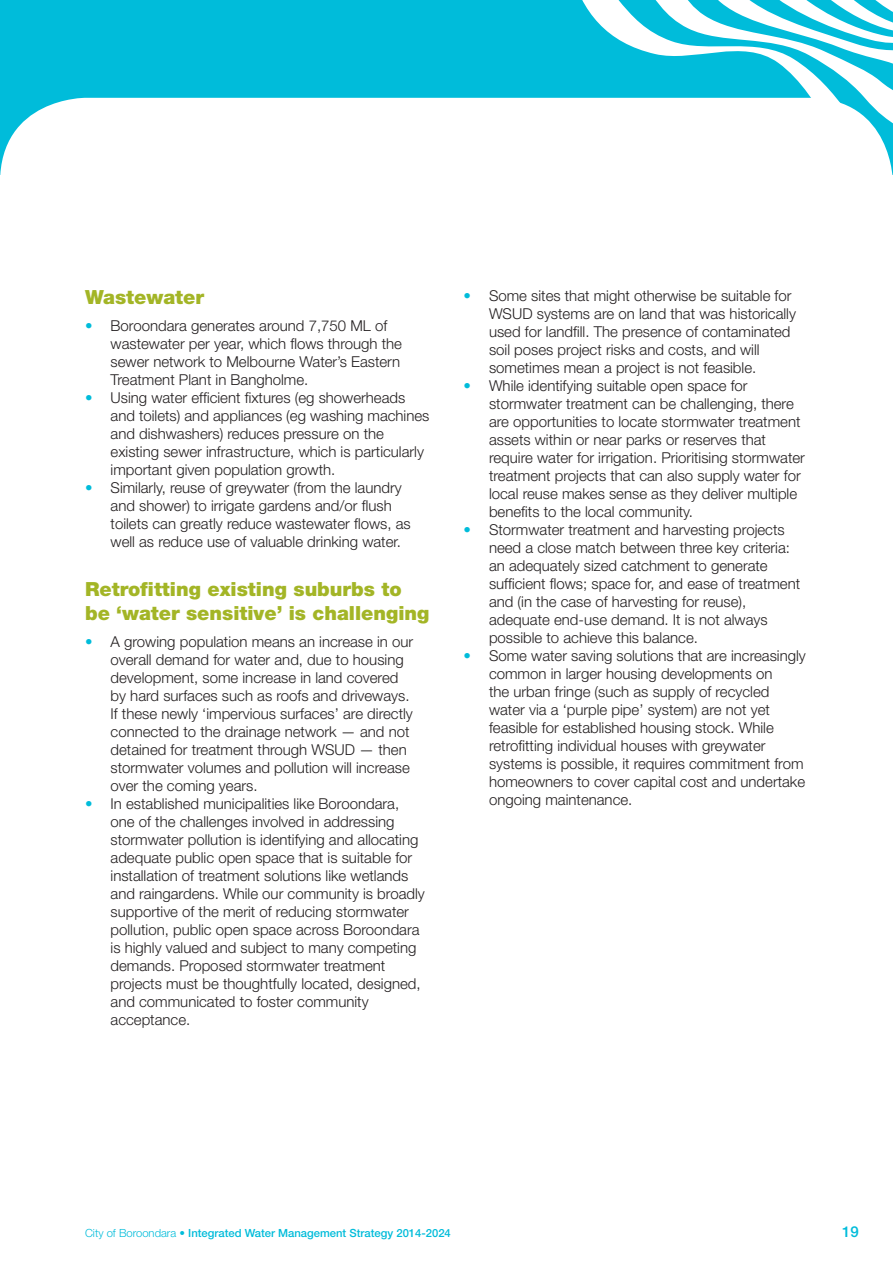
<style>
.page{position:relative;width:893px;height:1263px;background:#fff}
.page>*{position:absolute;margin:0;border:0;box-sizing:border-box;transform-origin:0 0}
.t1{font:900 19.5px/23.4px "Helvetica Neue";color:#a3b526}
.t2{font:300 15px/18px "Helvetica Neue";color:#231f20}
.t3{font:500 15px "Helvetica Neue";color:#00bcda}
.t4{font:500 11.25px "Helvetica Neue";color:#00bcda}
.s1{color:#00bcda}
.s2{font-weight:300}
</style>
<div class="page">
<svg style="left:0;top:0;width:893px;height:98px;background:#20c4de"></svg>
<svg style="left:0;top:98px;width:893px;height:77px"></svg>
<h1 class="t1" style="left:85px;top:285px;width:121px">Wastewater</h1>
<p class="t2" style="left:111px;top:316px;width:293px;text-indent:-26px"><span class="s1">•</span> Boroondara generates around 7,750 ML of wastewater per year, which flows through the sewer network to Melbourne Water’s Eastern Treatment Plant in Bangholme.</p>
<p class="t2" style="left:111px;top:388px;width:320px;text-indent:-26px"><span class="s1">•</span> Using water efficient fixtures (eg showerheads and toilets) and appliances (eg washing machines and dishwashers) reduces pressure on the existing sewer infrastructure, which is particularly important given population growth.</p>
<p class="t2" style="left:111px;top:478px;width:302px;text-indent:-26px"><span class="s1">•</span> Similarly, reuse of greywater (from the laundry and shower) to irrigate gardens and/or flush toilets can greatly reduce wastewater flows, as well as reduce use of valuable drinking water.</p>
<h1 class="t1" style="left:85px;top:577px;width:346px">Retrofitting existing suburbs to be ‘water sensitive’ is challenging</h1>
<p class="t2" style="left:111px;top:632px;width:304px;text-indent:-26px"><span class="s1">•</span> A growing population means an increase in our overall demand for water and, due to housing development, some increase in land covered by hard surfaces such as roofs and driveways.<br>If these newly ‘impervious surfaces’ are directly connected to the drainage network — and not detained for treatment through WSUD — then stormwater volumes and pollution will increase over the coming years.</p>
<p class="t2" style="left:111px;top:794px;width:316px;text-indent:-26px"><span class="s1">•</span> In established municipalities like Boroondara, one of the challenges involved in addressing stormwater pollution is identifying and allocating adequate public open space that is suitable for installation of treatment solutions like wetlands and raingardens. While our community is broadly supportive of the merit of reducing stormwater pollution, public open space across Boroondara is highly valued and subject to many competing demands. Proposed stormwater treatment projects must be thoughtfully located, designed, and communicated to foster community acceptance.</p>
<p class="t2" style="left:489px;top:286px;width:308px;text-indent:-26px"><span class="s1">•</span> Some sites that might otherwise be suitable for WSUD systems are on land that was historically used for landfill. The presence of contaminated soil poses project risks and costs, and will sometimes mean a project is not feasible.</p>
<p class="t2" style="left:489px;top:376px;width:317px;text-indent:-26px"><span class="s1">•</span> While identifying suitable open space for stormwater treatment can be challenging, there are opportunities to locate stormwater treatment assets within or near parks or reserves that require water for irrigation. Prioritising stormwater treatment projects that can also supply water for local reuse makes sense as they deliver multiple benefits to the local community.</p>
<p class="t2" style="left:489px;top:520px;width:313px;text-indent:-26px"><span class="s1">•</span> Stormwater treatment and harvesting projects need a close match between three key criteria: an adequately sized catchment to generate sufficient flows; space for, and ease of treatment and (in the case of harvesting for reuse), adequate end-use demand. It is not always possible to achieve this balance.</p>
<p class="t2" style="left:489px;top:646px;width:318px;text-indent:-26px"><span class="s1">•</span> Some water saving solutions that are increasingly common in larger housing developments on<br>the urban fringe (such as supply of recycled water via a ‘purple pipe’ system) are not yet feasible for established housing stock. While retrofitting individual houses with greywater systems is possible, it requires commitment from homeowners to cover capital cost and undertake ongoing maintenance.</p>
<p class="t4" style="left:85px;top:1227px;width:367px"><span class="s2">City of Boroondara •</span> Integrated Water Management Strategy 2014-2024</p>
<p class="t3" style="left:842px;top:1223px;width:18px">19</p>
</div>
